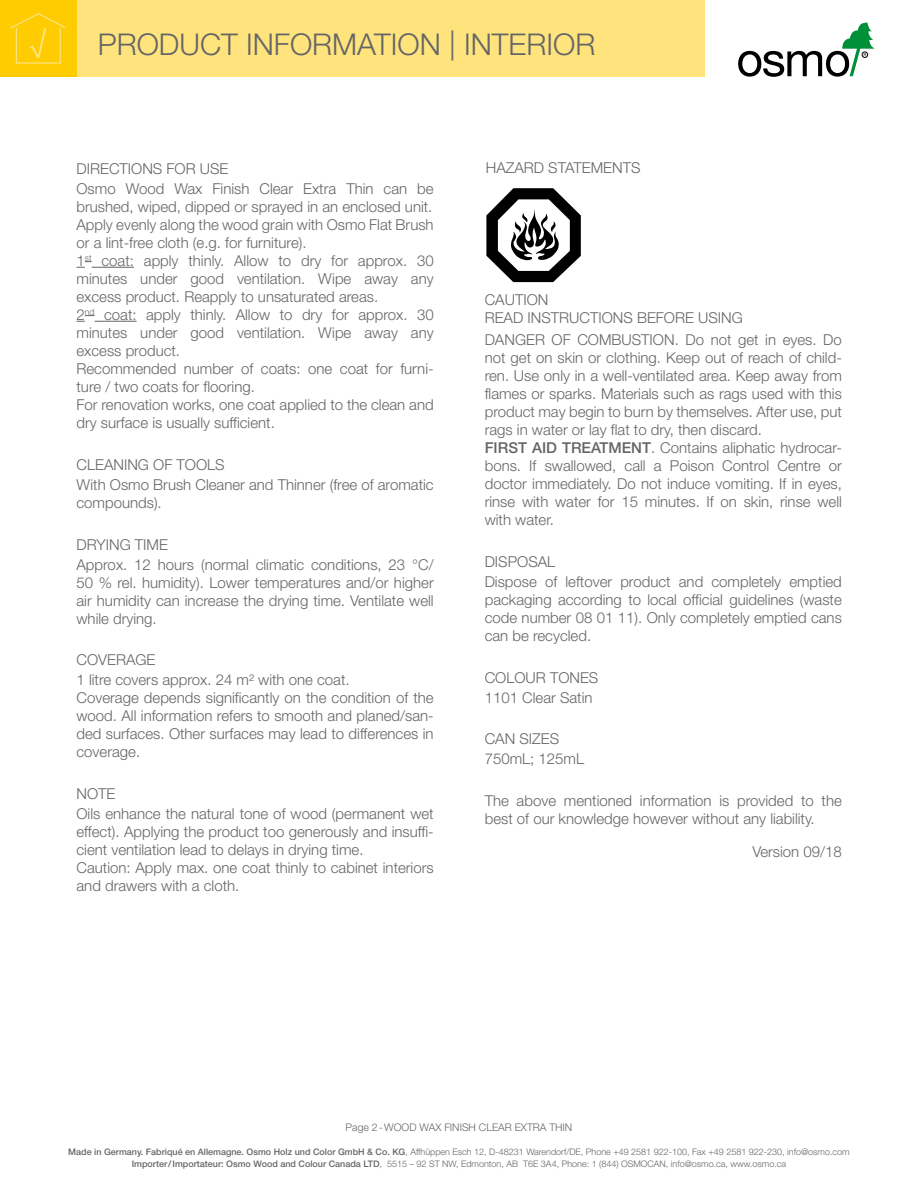
<style>
.page{position:relative;width:918px;height:1188px;background:#fff}
.page>*{position:absolute;margin:0;border:0;box-sizing:border-box;transform-origin:0 0}
.t1{font:300 30px "Helvetica Neue";color:#646567}
.t2{font:300 15px/18px "Helvetica Neue";color:#646567}
.t3{font:300 10.5px "Helvetica Neue";color:#646567}
.t4{font:300 9px/12px "Helvetica Neue";color:#646567;text-align:center}
.s1{font-weight:500}
</style>
<div class="page">
<svg style="left:738px;top:23px;width:137px;height:54px"></svg>
<div style="left:77px;top:0;width:628px;height:77px;background:#ffe37d"></div>
<div style="left:0;top:0;width:77px;height:77px;background:#fecc00"></div>
<svg style="left:10px;top:13px;width:56px;height:51px"></svg>
<svg style="left:77px;top:261px;width:15px;height:7px"></svg>
<hr style="left:92px;top:267px;width:42px;height:1px;background:#646567">
<svg style="left:77px;top:315px;width:18px;height:7px"></svg>
<hr style="left:95px;top:321px;width:42px;height:1px;background:#646567">
<svg style="left:486px;top:188px;width:95px;height:94px"></svg>
<h1 class="t1" style="left:98px;top:26px;width:499px">PRODUCT INFORMATION | INTERIOR</h1>
<p class="t2" style="left:77px;top:158px;width:359px;line-height:20.1px">DIRECTIONS FOR USE<br>Osmo Wood Wax Finish Clear Extra Thin can be</p>
<p class="t2" style="left:77px;top:197px;width:359px">brushed, wiped, dipped or sprayed in an enclosed unit.<br>Apply evenly along the wood grain with Osmo Flat Brush or a lint-free cloth (e.g. for furniture).<br>1<sup>st</sup> coat: apply thinly. Allow to dry for approx. 30 minutes under good ventilation. Wipe away any excess product. Reapply to unsaturated areas.<br>2<sup>nd</sup> coat: apply thinly. Allow to dry for approx. 30 minutes under good ventilation. Wipe away any excess product.<br>Recommended number of coats: one coat for furni&shy;ture / two coats for flooring.<br>For renovation works, one coat applied to the clean and dry surface is usually sufficient.</p>
<p class="t2" style="left:77px;top:454px;width:359px;line-height:20.1px">CLEANING OF TOOLS<br>With Osmo Brush Cleaner and Thinner (free of aromatic</p>
<p class="t2" style="left:77px;top:493px;width:87px">compounds).</p>
<p class="t2" style="left:77px;top:534px;width:359px;line-height:20.1px">DRYING TIME<br>Approx. 12 hours (normal climatic conditions, 23 °C/</p>
<p class="t2" style="left:77px;top:573px;width:359px;text-align:justify">50 % rel. humidity). Lower temperatures and/or higher air humidity can increase the drying time. Ventilate well while drying.</p>
<p class="t2" style="left:77px;top:650px;width:275px;line-height:20.1px">COVERAGE<br>1 litre covers approx. 24 m² with one coat.</p>
<p class="t2" style="left:77px;top:689px;width:359px;text-align:justify">Coverage depends significantly on the condition of the wood. All information refers to smooth and planed/san&shy;ded surfaces. Other surfaces may lead to differences in coverage.</p>
<p class="t2" style="left:77px;top:783px;width:359px;line-height:20.1px">NOTE<br>Oils enhance the natural tone of wood (permanent wet</p>
<p class="t2" style="left:77px;top:822px;width:359px">effect). Applying the product too generously and insuffi&shy;cient ventilation lead to delays in drying time.<br>Caution: Apply max. one coat thinly to cabinet interiors and drawers with a cloth.</p>
<p class="t2" style="left:486px;top:159px;width:156px">HAZARD STATEMENTS</p>
<p class="t2" style="left:485px;top:291px;width:260px">CAUTION<br>READ INSTRUCTIONS BEFORE USING</p>
<p class="t2" style="left:485px;top:331px;width:359px">DANGER OF COMBUSTION. Do not get in eyes. Do not get on skin or clothing. Keep out of reach of child&shy;ren. Use only in a well-ventilated area. Keep away from flames or sparks. Materials such as rags used with this product may begin to burn by themselves. After use, put rags in water or lay flat to dry, then discard.<br><span class="s1">FIRST AID TREATMENT</span>. Contains aliphatic hydrocar&shy;bons. If swallowed, call a Poison Control Centre or doctor immediately. Do not induce vomiting. If in eyes, rinse with water for 15 minutes. If on skin, rinse well with water.</p>
<p class="t2" style="left:485px;top:551px;width:359px;line-height:20.1px">DISPOSAL<br>Dispose of leftover product and completely emptied</p>
<p class="t2" style="left:485px;top:590px;width:359px;text-align:justify">packaging according to local official guidelines (waste code number 08 01 11). Only completely emptied cans can be recycled.</p>
<p class="t2" style="left:485px;top:667px;width:115px;line-height:20.1px">COLOUR TONES<br>1101 Clear Satin</p>
<p class="t2" style="left:485px;top:729px;width:101px;line-height:20.1px">CAN SIZES<br>750mL; 125mL</p>
<p class="t2" style="left:485px;top:791px;width:359px">The above mentioned information is provided to the best of our knowledge however without any liability.</p>
<p class="t2" style="left:752px;top:842px;width:91px">Version 09/18</p>
<p class="t3" style="left:346px;top:1121px;width:228px">Page 2-WOOD WAX FINISH CLEAR EXTRA THIN</p>
<p class="t4" style="left:68px;top:1146px;width:783px"><span class="s1">Made in Germany. Fabriqué en Allemagne. Osmo Holz und Color GmbH &amp; Co. KG</span>, Affhüppen Esch 12, D-48231 Warendorf/DE, Phone +49 2581 922-100, Fax +49 2581 922-230, info@osmo.com<br><span class="s1">Importer/Importateur: Osmo Wood and Colour Canada LTD</span>, 5515 – 92 ST NW, Edmonton, AB T6E 3A4, Phone: 1 (844) OSMOCAN, info@osmo.ca, www.osmo.ca</p>
</div>
